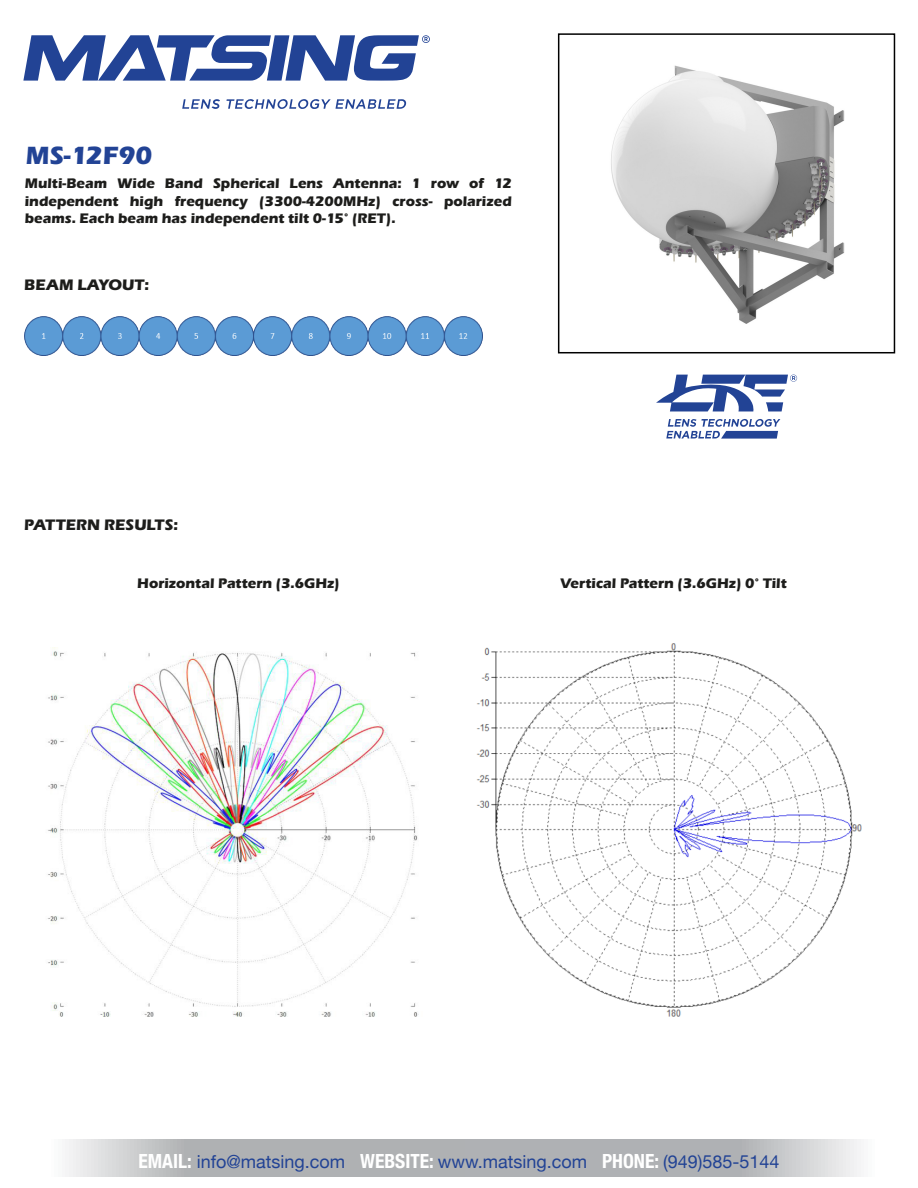
<style>
.page{position:relative;width:918px;height:1188px;background:#fff}
.page>*{position:absolute;margin:0;border:0;box-sizing:border-box;transform-origin:0 0}
.t1{font:700 25.8px "Marta";color:#224395}
.t2{font:18px "Helvetica Neue";color:#224395}
.t3{font:700 15.75px "Marta";color:#1d1d1b}
.t4{font:700 14.4px/17.2px "Marta";color:#1d1d1b;text-align:justify}
.s1{font-weight:700;font-stretch:condensed;font-size:19.5px;color:#fff}
</style>
<div class="page">
<img style="left:47px;top:647px;width:372px;height:370px">
<img style="left:476px;top:643px;width:386px;height:374px">
<img style="left:24px;top:316px;width:459px;height:40px">
<svg style="left:226px;top:99px;width:181px;height:10px"></svg>
<svg style="left:182px;top:99px;width:38px;height:10px"></svg>
<svg style="left:23px;top:35px;width:407px;height:46px"></svg>
<svg style="left:65px;top:1140px;width:796px;height:37px;background:#b9bbbd"></svg>
<img style="left:611px;top:65px;width:234px;height:259px">
<div style="left:558px;top:33px;width:337px;height:320px;border:2px solid #000"></div>
<svg style="left:666px;top:419px;width:114px;height:20px"></svg>
<svg style="left:656px;top:375px;width:141px;height:37px"></svg>
<h1 class="t1" style="left:26px;top:140px;width:128px">MS-12F90</h1>
<p class="t4" style="left:25px;top:175px;width:489px">Multi-Beam Wide Band Spherical Lens Antenna: 1 row of 12 independent high frequency (3300-4200MHz) cross- polarized beams. Each beam has independent tilt 0-15° (RET).</p>
<p class="t3" style="left:24px;top:276px;width:126px">BEAM LAYOUT:</p>
<p class="t3" style="left:24px;top:516px;width:155px">PATTERN RESULTS:</p>
<p class="t4" style="left:137px;top:575px;width:204px">Horizontal Pattern (3.6GHz)</p>
<p class="t4" style="left:560px;top:575px;width:228px">Vertical Pattern (3.6GHz) 0° Tilt</p>
<p class="t2" style="left:138px;top:1148px;width:643px"><span class="s1">EMAIL:</span> info@matsing.com <span class="s1">WEBSITE:</span> www.matsing.com <span class="s1">PHONE:</span> (949)585-5144</p>
</div>
